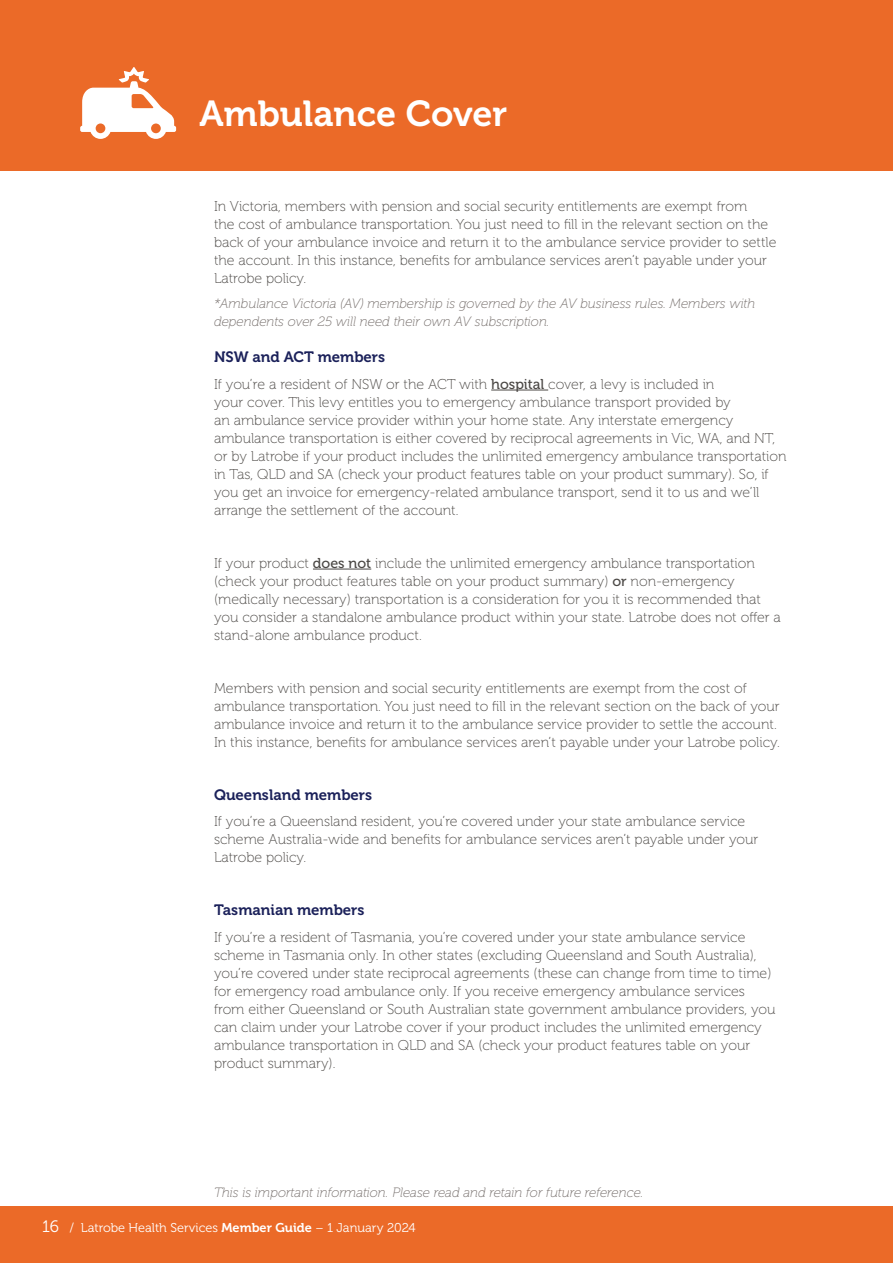
<style>
.page{position:relative;width:893px;height:1263px;background:#fff}
.page>*{position:absolute;margin:0;border:0;box-sizing:border-box;transform-origin:0 0}
.H1-gold{font:36px "Museo 700";color:#fff}
.Body_text2{font:15px "Museo 700";color:#1b215a}
.Body_text2-2{font:14.25px/18px "Museo 100";color:#4b4845}
.Body_text2-3{font:italic 13.5px/18px "Museo 100";color:#756e6b}
.t1{font:12.75px "Museo 300";color:#fff}
.s1{font-family:"Museo 500"}
.s2{font-size:16.5px}
.s3{font-family:"Museo 700"}
</style>
<div class="page">
<div style="left:0;top:0;width:893px;height:170px;background:#eb6a28"></div>
<div style="left:0;top:1207px;width:893px;height:56px;background:#eb6a28"></div>
<svg style="left:80px;top:67px;width:96px;height:72px"></svg>
<hr style="left:491px;top:390px;width:57px;height:1px;background:#4b4845">
<hr style="left:313px;top:569px;width:58px;height:1px;background:#4b4845">
<p class="H1-gold" style="left:200px;top:93px;width:309px">Ambulance Cover</p>
<p class="Body_text2-2" style="left:214px;top:197px;width:564px">In Victoria, members with pension and social security entitlements are exempt from<br>the cost of ambulance transportation. You just need to fill in the relevant section on the back of your ambulance invoice and return it to the ambulance service provider to settle the account. In this instance, benefits for ambulance services aren’t payable under your Latrobe policy.</p>
<p class="Body_text2-3" style="left:214px;top:294px;width:543px">*Ambulance Victoria (AV) membership is governed by the AV business rules. Members with dependents over 25 will need their own AV subscription.</p>
<p class="Body_text2" style="left:214px;top:349px;width:173px">NSW and ACT members</p>
<p class="Body_text2-2" style="left:214px;top:375px;width:574px">If you’re a resident of NSW or the ACT with <span class="s1">hospital</span> cover, a levy is included in<br>your cover. This levy entitles you to emergency ambulance transport provided by<br>an ambulance service provider within your home state. Any interstate emergency ambulance transportation is either covered by reciprocal agreements in Vic, WA, and NT, or by Latrobe if your product includes the unlimited emergency ambulance transportation in Tas, QLD and SA (check your product features table on your product summary). So, if you get an invoice for emergency-related ambulance transport, send it to us and we’ll arrange the settlement of the account.</p>
<p class="Body_text2-2" style="left:214px;top:554px;width:568px">If your product <span class="s1">does not</span> include the unlimited emergency ambulance transportation (check your product features table on your product summary) <span class="s1">or</span> non-emergency (medically necessary) transportation is a consideration for you it is recommended that you consider a standalone ambulance product within your state. Latrobe does not offer a stand-alone ambulance product.</p>
<p class="Body_text2-2" style="left:214px;top:679px;width:567px">Members with pension and social security entitlements are exempt from the cost of ambulance transportation. You just need to fill in the relevant section on the back of your ambulance invoice and return it to the ambulance service provider to settle the account.<br>In this instance, benefits for ambulance services aren’t payable under your Latrobe policy.</p>
<p class="Body_text2" style="left:214px;top:786px;width:160px">Queensland members</p>
<p class="Body_text2-2" style="left:214px;top:813px;width:546px">If you’re a Queensland resident, you’re covered under your state ambulance service scheme Australia-wide and benefits for ambulance services aren’t payable under your<br>Latrobe policy.</p>
<p class="Body_text2" style="left:214px;top:902px;width:152px">Tasmanian members</p>
<p class="Body_text2-2" style="left:214px;top:928px;width:563px">If you’re a resident of Tasmania, you’re covered under your state ambulance service scheme in Tasmania only. In other states (excluding Queensland and South Australia), you’re covered under state reciprocal agreements (these can change from time to time) for emergency road ambulance only. If you receive emergency ambulance services from either Queensland or South Australian state government ambulance providers, you can claim under your Latrobe cover if your product includes the unlimited emergency ambulance transportation in QLD and SA (check your product features table on your product summary).</p>
<p class="Body_text2-3" style="left:214px;top:1184px;width:431px">This is important information. Please read and retain for future reference.</p>
<p class="t1" style="left:42px;top:1220px;width:375px"><span class="s2">16</span> / Latrobe Health Services <span class="s3">Member Guide</span> – 1 January 2024</p>
<p class="t1" style="left:50px;top:1223px;width:375px"><span class="s2">16</span> / Latrobe Health Services <span class="s3">Member Guide</span> – 1 January 2024</p>
</div>
